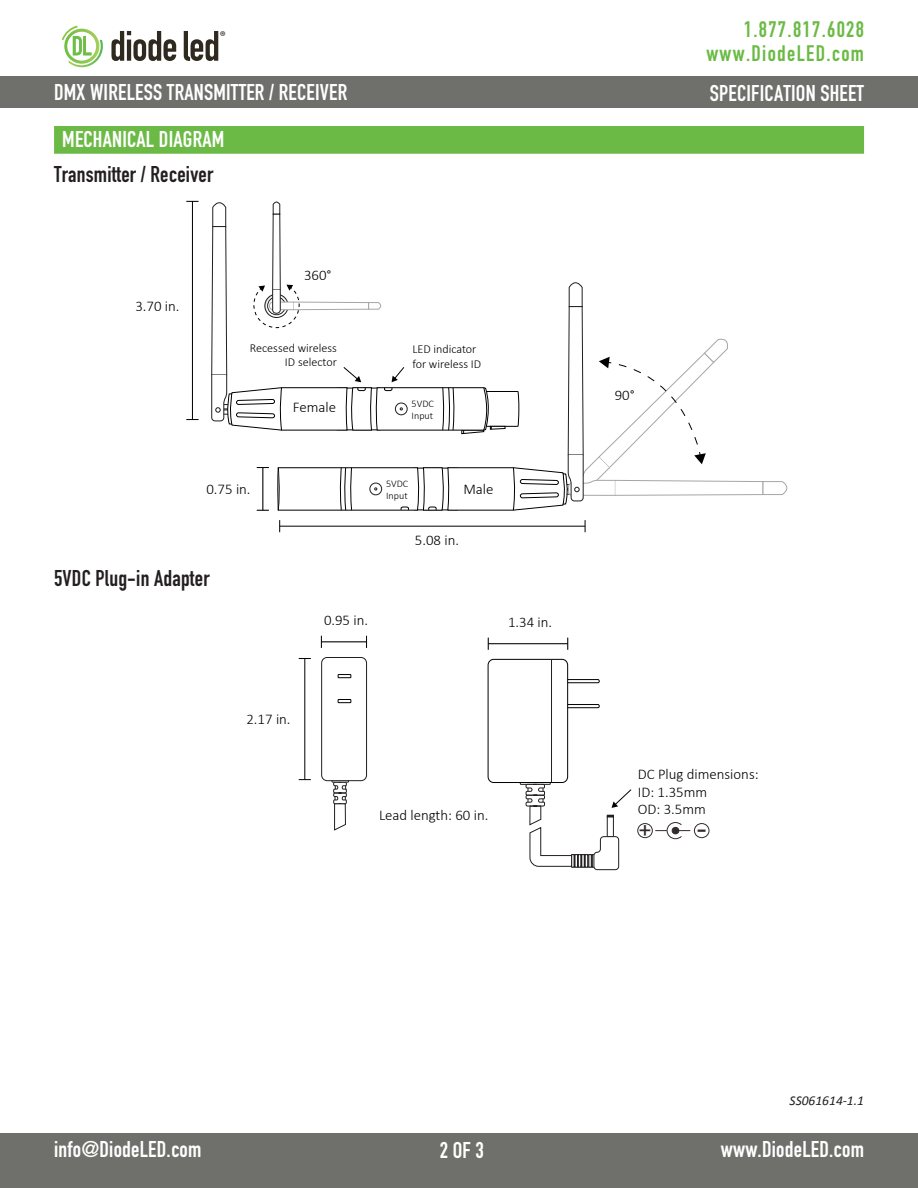
<style>
.page{position:relative;width:918px;height:1188px;background:#fff}
.page>*{position:absolute;margin:0;border:0;box-sizing:border-box;transform-origin:0 0}
.t1{font:28.35px "Arial";color:#332b2b;scale:1.04 1}
.t2{font:22.5px "DIN Engschrift";letter-spacing:.01em;color:#fff}
.t3{font:22.5px "DIN Engschrift";letter-spacing:.01em;color:#231f20}
.t4{font:22.2px/24px "DIN Engschrift";letter-spacing:.06em;color:#6cba46;text-align:right}
.t5{font:21.75px "Arial";color:#332b2b;scale:1.04 1}
.t6{font:300 14.85px/17.9px "Calibri";color:#000}
.t7{font:14.25px "Myriad Pro";color:#231f20}
.t8{font:italic 13.5px "Calibri";color:#231f20}
.t9{font:300 12.15px/14.5px "Calibri";color:#000}
.t10{font:300 10.05px/12.1px "Calibri";color:#000}
</style>
<div class="page">
<div style="left:0;top:76px;width:918px;height:32px;background:#6f6f6b"></div>
<div style="left:0;top:1133px;width:918px;height:55px;background:#6f6f6b"></div>
<svg style="left:111px;top:31px;width:65px;height:30px"></svg>
<svg style="left:184px;top:31px;width:34px;height:30px"></svg>
<svg style="left:62px;top:26px;width:41px;height:41px"></svg>
<div style="left:54px;top:126px;width:810px;height:28px;background:#6cba46;border:2px solid #6cba46"></div>
<hr style="left:280px;top:526px;width:305px;height:1px;background:#000">
<svg style="left:279px;top:520px;width:1px;height:12px"></svg>
<svg style="left:585px;top:520px;width:1px;height:12px"></svg>
<hr style="left:192px;top:201px;width:1px;height:219px;background:#000">
<svg style="left:186px;top:419px;width:13px;height:1px"></svg>
<svg style="left:186px;top:201px;width:13px;height:1px"></svg>
<svg style="left:333px;top:782px;width:14px;height:48px"></svg>
<div style="left:332px;top:778px;width:17px;height:4px;border:1px solid #221f1f"></div>
<div style="left:520px;top:781px;width:30px;height:4px;border:1px solid #221f1f"></div>
<div style="left:566px;top:704px;width:33px;height:4px;border:1px solid #000"></div>
<div style="left:566px;top:679px;width:33px;height:4px;border:1px solid #000"></div>
<div style="left:488px;top:659px;width:80px;height:124px;border:1px solid #000;border-radius:6px"></div>
<hr style="left:551px;top:659px;width:1px;height:124px;background:#221f1f">
<div style="left:322px;top:657px;width:45px;height:124px;background:#fff;border-radius:6px"></div>
<div style="left:321px;top:657px;width:46px;height:124px;border:1px solid #221f1f;border-radius:6px"></div>
<div style="left:338px;top:674px;width:13px;height:4px;border:1px solid #000"></div>
<div style="left:338px;top:699px;width:13px;height:4px;border:1px solid #000"></div>
<hr style="left:304px;top:659px;width:1px;height:121px;background:#000">
<svg style="left:299px;top:658px;width:12px;height:1px"></svg>
<svg style="left:299px;top:779px;width:12px;height:1px"></svg>
<hr style="left:321px;top:642px;width:46px;height:1px;background:#000">
<svg style="left:321px;top:636px;width:1px;height:12px"></svg>
<hr style="left:488px;top:643px;width:80px;height:1px;background:#000">
<svg style="left:488px;top:638px;width:1px;height:12px"></svg>
<svg style="left:567px;top:638px;width:1px;height:12px"></svg>
<svg style="left:526px;top:784px;width:106px;height:86px"></svg>
<svg style="left:655px;top:822px;width:35px;height:17px"></svg>
<div style="left:694px;top:823px;width:15px;height:15px;border:1px solid #332b2b;border-radius:50%"></div>
<div style="left:638px;top:823px;width:14px;height:15px;border:1px solid #332b2b;border-radius:50%"></div>
<svg style="left:211px;top:201px;width:577px;height:310px"></svg>
<p class="t7" style="left:220px;top:27px;width:7px">®</p>
<h2 class="t2" style="left:54px;top:79px;width:295px">DMX WIRELESS TRANSMITTER / RECEIVER</h2>
<p class="t2" style="left:62px;top:126px;width:164px">MECHANICAL DIAGRAM</p>
<p class="t3" style="left:54px;top:161px;width:161px">Transmitter / Receiver</p>
<p class="t6" style="left:135px;top:297px;width:46px">3.70 in.</p>
<p class="t6" style="left:304px;top:266px;width:29px">360°</p>
<p class="t9" style="left:250px;top:340px;width:88px;text-align:right">Recessed wireless<br>ID selector</p>
<p class="t6" style="left:293px;top:398px;width:45px">Female</p>
<p class="t6" style="left:206px;top:480px;width:46px">0.75 in.</p>
<p class="t3" style="left:54px;top:565px;width:157px">5VDC Plug-in Adapter</p>
<p class="t9" style="left:412px;top:342px;width:70px">LED indicator for wireless ID</p>
<p class="t10" style="left:412px;top:397px;width:24px">5VDC<br>Input</p>
<p class="t10" style="left:386px;top:477px;width:24px">5VDC<br>Input</p>
<p class="t6" style="left:463px;top:480px;width:32px">Male</p>
<p class="t6" style="left:415px;top:531px;width:46px">5.08 in.</p>
<p class="t6" style="left:246px;top:710px;width:46px">2.17 in.</p>
<p class="t6" style="left:324px;top:611px;width:46px">0.95 in.</p>
<p class="t6" style="left:508px;top:613px;width:46px">1.34 in.</p>
<p class="t6" style="left:379px;top:806px;width:111px">Lead length: 60 in.</p>
<h3 class="t4" style="left:706px;top:17px;width:159px">1.877.817.6028 www.DiodeLED.com</h3>
<h2 class="t2" style="left:710px;top:79px;width:156px">SPECIFICATION SHEET</h2>
<p class="t6" style="left:615px;top:386px;width:22px">90°</p>
<p class="t6" style="left:638px;top:765px;width:122px">DC Plug dimensions:<br>ID: 1.35mm<br>OD: 3.5mm</p>
<p class="t5" style="left:638px;top:816px;width:14px">+</p>
<p class="t1" style="left:697px;top:810px;width:11px">-</p>
<p class="t8" style="left:790px;top:1091px;width:76px">SS061614-1.1</p>
<h2 class="t2" style="left:54px;top:1136px;width:149px">info@DiodeLED.com</h2>
<h2 class="t2" style="left:721px;top:1136px;width:145px">www.DiodeLED.com</h2>
<p class="t2" style="left:440px;top:1137px;width:46px">2 OF 3</p>
</div>
